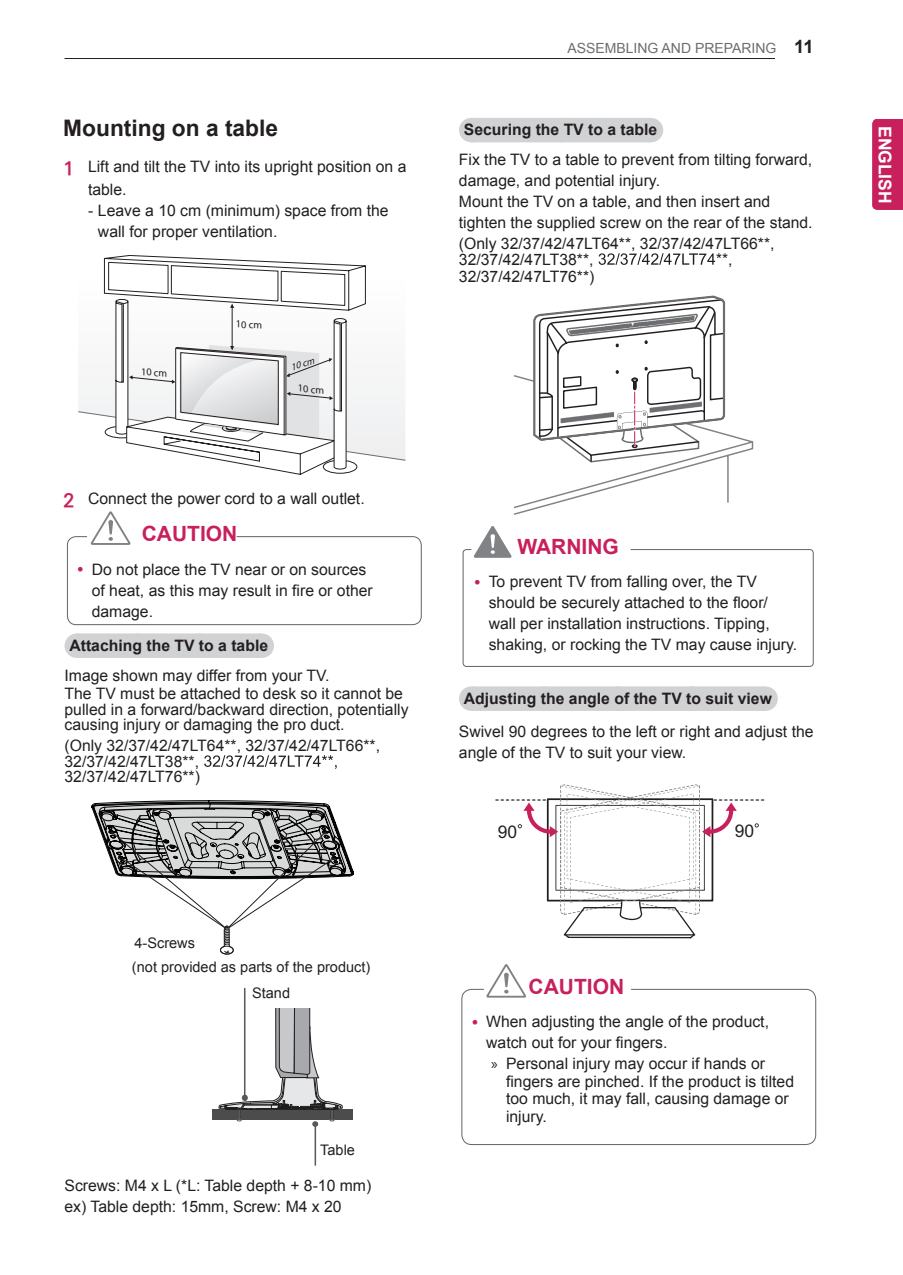
<style>
.page{position:relative;width:903px;height:1275px;background:#fff}
.page>*{position:absolute;margin:0;border:0;box-sizing:border-box;transform-origin:0 0}
.t1{font:700 22.75px "Arial";color:#231f20}
.t2{font:700 21px "Arial";color:#c8205d}
.t3{font:700 17.5px "Arial";color:#fff}
.t4{font:17.5px "Arial";color:#231f20}
.t5{font:15.75px/21px "Arial";color:#231f20}
.t6{font:700 15.75px "Arial";color:#231f20}
.t7{font:700 15.75px "Arial";color:#fff}
.t8{font:14.53px "Arial";color:#231f20}
.t9{font:14px "Arial";color:#6c6d70}
.t10{font:10.5px "Myriad Pro";color:#231f20}
.t11{font:italic 9.97px "Myriad Pro";color:#231f20}
.s1{font-family:"Univers";font-weight:300;font-size:19.25px;color:#c8205d}
.s2{color:#fff}
.s3{font-weight:700;font-size:18.38px;color:#231f20}
.s4{font-family:"Myriad Pro"}
</style>
<div class="page">
<hr style="left:64px;top:58px;width:711px;height:1px;background:#231f20">
<div style="left:872px;top:119px;width:31px;height:91px;background:#c8205d"></div>
<div style="left:471px;top:118px;width:179px;height:24px;background:#d1d2d4"></div>
<svg style="left:650px;top:118px;width:1px;height:24px"></svg>
<svg style="left:514px;top:296px;width:239px;height:219px"></svg>
<div style="left:471px;top:686px;width:294px;height:25px;background:#d1d2d4"></div>
<svg style="left:546px;top:686px;width:182px;height:1px"></svg>
<svg style="left:765px;top:686px;width:1px;height:25px"></svg>
<svg style="left:78px;top:255px;width:327px;height:220px"></svg>
<svg style="left:91px;top:511px;width:39px;height:34px"></svg>
<div style="left:67px;top:536px;width:355px;height:89px;border:1px solid #636366;border-radius:9px"></div>
<svg style="left:474px;top:526px;width:37px;height:32px"></svg>
<div style="left:463px;top:549px;width:351px;height:118px;border:1px solid #636366;border-radius:4px"></div>
<svg style="left:486px;top:964px;width:40px;height:34px"></svg>
<div style="left:461px;top:989px;width:355px;height:156px;border:1px solid #636366;border-radius:10px"></div>
<div style="left:77px;top:633px;width:184px;height:25px;background:#d1d2d4"></div>
<svg style="left:139px;top:633px;width:91px;height:1px"></svg>
<svg style="left:261px;top:633px;width:1px;height:25px"></svg>
<svg style="left:91px;top:800px;width:263px;height:154px"></svg>
<div style="left:134px;top:936px;width:69px;height:19px;background:#fff"></div>
<div style="left:212px;top:1109px;width:141px;height:10px;background:#4c4c4c"></div>
<hr style="left:244px;top:988px;width:1px;height:108px;background:#57585a">
<hr style="left:315px;top:1125px;width:1px;height:40px;background:#57585a">
<svg style="left:219px;top:1008px;width:124px;height:119px"></svg>
<svg style="left:495px;top:784px;width:269px;height:154px"></svg>
<h1 class="t1" style="left:63px;top:113px;width:216px">Mounting on a table</h1>
<p class="t5" style="left:88px;top:155px;width:320px;line-height:22.8px;text-indent:-25px"><span class="s1">1</span> Lift and tilt the TV into its upright position on a table.</p>
<p class="t5" style="left:98px;top:200px;width:292px;text-indent:-10px">- Leave a 10 cm (minimum) space from the wall for proper ventilation.</p>
<p class="t10" style="left:142px;top:365px;width:28px;rotate:6deg">10 cm</p>
<p class="t10" style="left:236px;top:317px;width:28px;rotate:4deg">10 cm</p>
<p class="t11" style="left:289px;top:362px;width:26px;rotate:-19deg">10 cm</p>
<p class="t10" style="left:299px;top:381px;width:28px;rotate:6deg">10 cm</p>
<p class="t5" style="left:63px;top:488px;width:303px"><span class="s1">2</span> Connect the power cord to a wall outlet.</p>
<h2 class="t2" style="left:142px;top:520px;width:97px">CAUTION</h2>
<p class="t5" style="left:92px;top:559px;width:282px">Do not place the TV near or on sources of heat, as this may result in fire or other damage.</p>
<p class="t6" style="left:69px;top:635px;width:200px">Attaching the TV to a table</p>
<p class="t5" style="left:64px;top:666px;width:340px;line-height:18.2px">Image shown may differ from your TV.<br>The TV must be attached to desk so it cannot be</p>
<p class="t5" style="left:64px;top:701px;width:346px;line-height:15.8px">pulled in a forward/backward direction, potentially causing injury or damaging the pro duct.</p>
<p class="t5" style="left:64px;top:738px;width:317px;line-height:15.8px">(Only 32/37/42/47LT64**, 32/37/42/47LT66**,<br>32/37/42/47LT38**, <span class="s2">32/37/42/47LT74**,<br></span>32/37/42/47LT76**)</p>
<p class="t8" style="left:134px;top:934px;width:62px">4-Screws</p>
<p class="t8" style="left:132px;top:958px;width:240px">(not provided as parts of the product)</p>
<p class="t8" style="left:252px;top:983px;width:39px">Stand</p>
<p class="t8" style="left:320px;top:1140px;width:36px">Table</p>
<p class="t5" style="left:64px;top:1175px;width:308px">Screws: M4 x L (*L: Table depth + 8-10 mm) ex) Table depth: 15mm, Screw: M4 x 20</p>
<p class="t9" style="left:567px;top:39px;width:248px">ASSEMBLING AND PREPARING <span class="s3">11</span></p>
<p class="t6" style="left:464px;top:120px;width:195px">Securing the TV to a table</p>
<p class="t5" style="left:459px;top:149px;width:355px">Fix the TV to a table to prevent from tilting forward, damage, and potential injury.<br>Mount the TV on a table, and then insert and tighten the supplied screw on the rear of the stand. (Only 32/37/42/47LT64**, 32/37/42/47LT66**,</p>
<p class="t5" style="left:459px;top:251px;width:275px;line-height:17.5px">32/37/42/47LT38**, <span class="s2">32/37/42/47LT74**</span>,<br>32/37/42/47LT76**)</p>
<h2 class="t2" style="left:517px;top:533px;width:103px">WARNING</h2>
<p class="t5" style="left:489px;top:572px;width:310px">To prevent TV from falling over, the TV should be securely attached to the floor/ wall per installation instructions. Tipping, shaking, or rocking the TV may cause injury.</p>
<p class="t6" style="left:464px;top:688px;width:310px">Adjusting the angle of the TV to suit view</p>
<p class="t5" style="left:459px;top:721px;width:356px">Swivel 90 degrees to the left or right and adjust the angle of the TV to suit your view.</p>
<p class="t4" style="left:498px;top:821px;width:21px">90</p>
<p class="t4" style="left:735px;top:820px;width:21px">90</p>
<h2 class="t2" style="left:528px;top:973px;width:97px">CAUTION</h2>
<p class="t5" style="left:486px;top:1011px;width:284px">When adjusting the angle of the product,</p>
<p class="t5" style="left:486px;top:1032px;width:183px">watch out for your fingers.</p>
<p class="t5" style="left:491px;top:1053px;width:275px"><span class="s4">»</span> Personal injury may occur if hands or</p>
<p class="t5" style="left:506px;top:1073px;width:290px;line-height:17.5px">fingers are pinched. If the product is tilted too much, it may fall, causing damage or injury.</p>
<p class="t3" style="left:896px;top:126px;width:79px;rotate:90deg">ENGLISH</p>
<p class="t7" style="left:895px;top:148px;width:36px;rotate:90deg">ENG</p>
</div>
